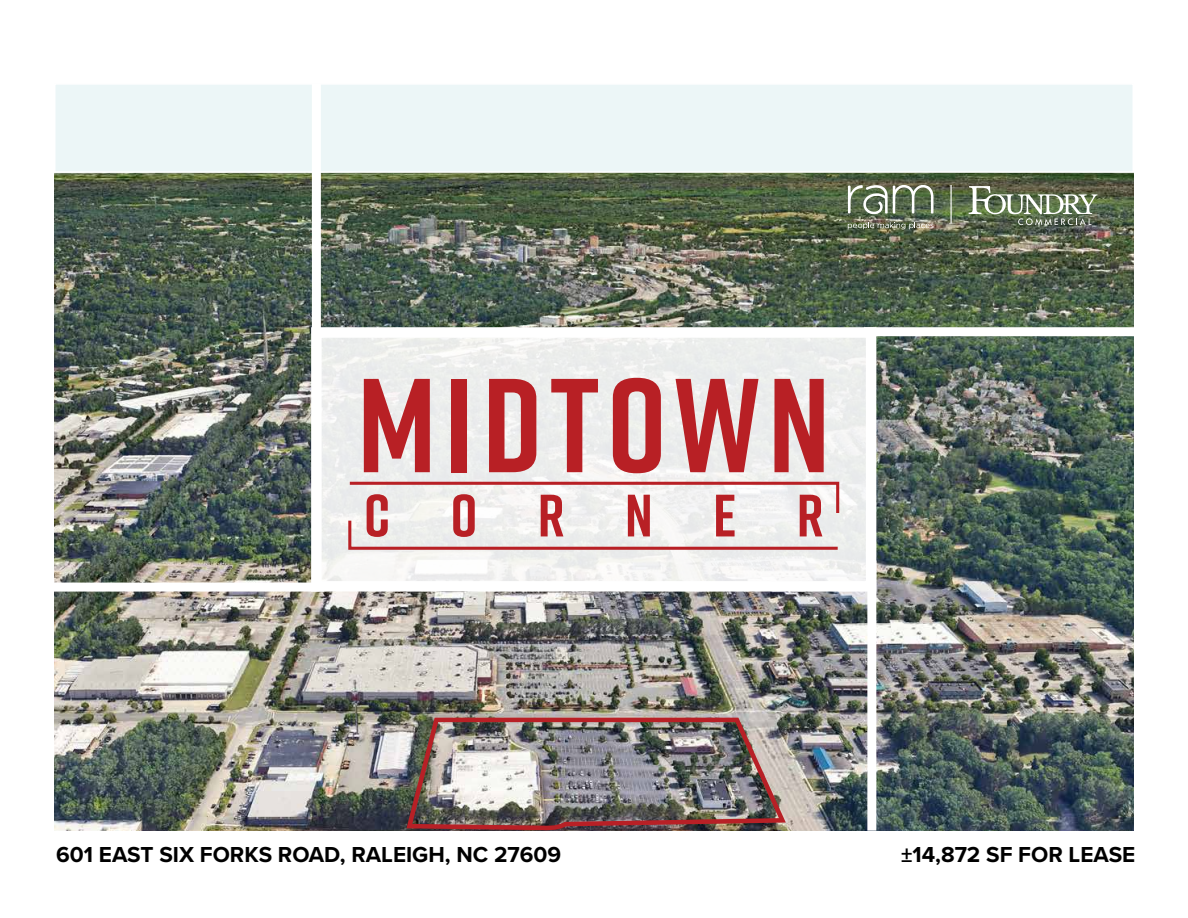
<style>
.page{position:relative;width:1188px;height:918px;background:#fff}
.page>*{position:absolute;margin:0;border:0;box-sizing:border-box;transform-origin:0 0}
.t1{font:700 133.35px "Rift";letter-spacing:.06em;color:#b82025}
.t2{font:700 59.7px "Rift";letter-spacing:1.01em;color:#b82025}
.t3{font:700 22.5px "Proxima Nova";color:#000}
</style>
<div class="page">
<img style="left:54px;top:173px;width:1080px;height:657px">
<div style="left:54px;top:83px;width:1080px;height:90px;background:#ecf6f7;border:2px solid #fff"></div>
<svg style="left:969px;top:186px;width:128px;height:39px;background:#7b876e"></svg>
<svg style="left:848px;top:185px;width:85px;height:30px"></svg>
<svg style="left:848px;top:222px;width:85px;height:7px"></svg>
<hr style="left:951px;top:185px;width:1px;height:39px;background:#fff">
<img style="left:404px;top:715px;width:385px;height:116px">
<svg style="left:316px;top:332px;width:555px;height:254px;fill:#edeeed"></svg>
<svg style="left:347px;top:480px;width:494px;height:71px"></svg>
<div style="left:867px;top:561px;width:9px;height:270px;background:#fff"></div>
<div style="left:312px;top:83px;width:9px;height:270px;background:#fff"></div>
<div style="left:54px;top:583px;width:270px;height:9px;background:#fff"></div>
<div style="left:864px;top:327px;width:270px;height:9px;background:#fff"></div>
<h1 class="t1" style="left:357px;top:330px;width:475px">MIDTOWN</h1>
<h2 class="t2" style="left:364px;top:473px;width:461px">CORNER</h2>
<p class="t3" style="left:56px;top:838px;width:506px">601 EAST SIX FORKS ROAD, RALEIGH, NC 27609</p>
<p class="t3" style="left:901px;top:838px;width:236px">±14,872 SF FOR LEASE</p>
</div>
